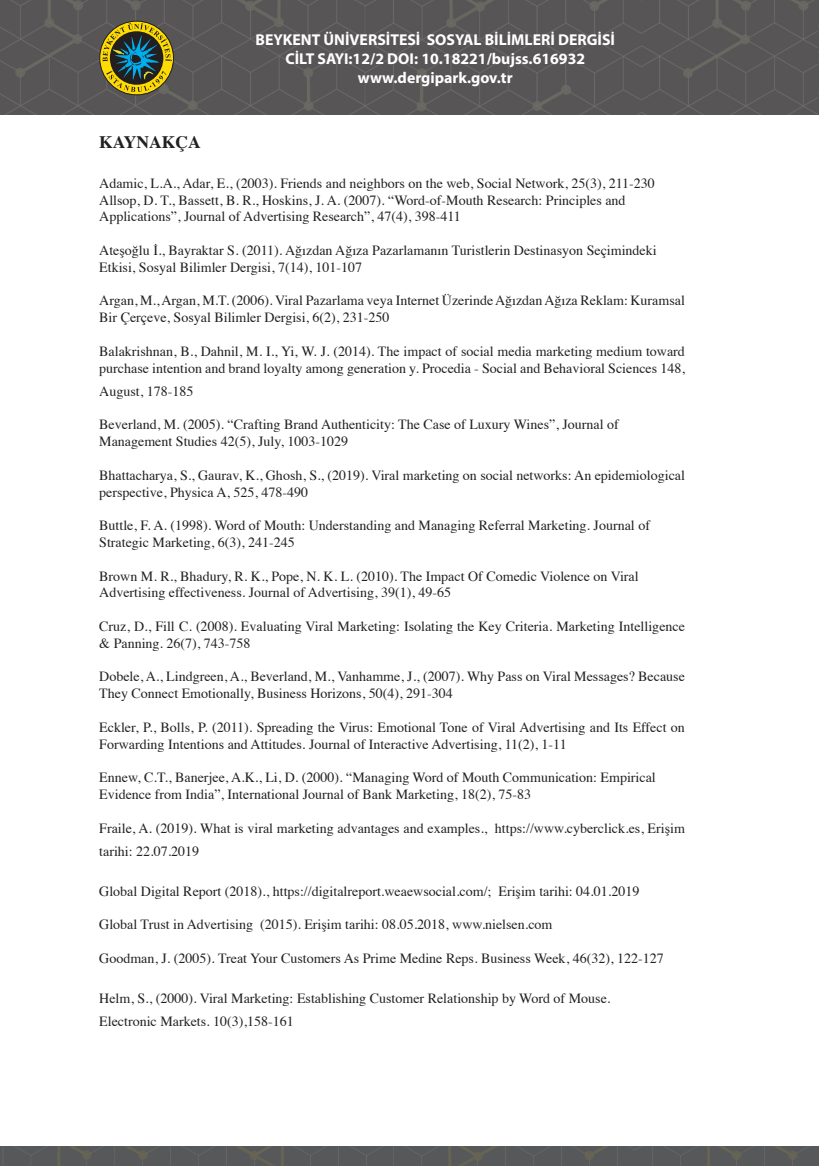
<style>
.page{position:relative;width:819px;height:1166px;background:#fff}
.page>*{position:absolute;margin:0;border:0;box-sizing:border-box;transform-origin:0 0}
.t1{font:700 17.5px "Times";color:#231f20}
.t2{font:700 15.75px/18.9px "Myriad Pro";color:#fff;text-align:center}
.t3{font:14px/16.8px "Times";color:#231f20}
</style>
<div class="page">
<img style="left:0;top:0;width:818px;height:114px">
<svg style="left:0;top:1146px;width:819px;height:20px;background:#585959"></svg>
<img style="left:818px;top:0;width:1px;height:114px">
<svg style="left:99px;top:21px;width:75px;height:74px;background:#6c7137"></svg>
<p class="t2" style="left:255px;top:30px;width:361px">BEYKENT ÜNİVERSİTESİ SOSYAL BİLİMLERİ DERGİSİ<br>CİLT SAYI:12/2 DOI: 10.18221/bujss.616932 www.dergipark.gov.tr</p>
<p class="t1" style="left:99px;top:135px;width:103px">KAYNAKÇA</p>
<p class="t3" style="left:99px;top:176px;width:557px">Adamic, L.A., Adar, E., (2003). Friends and neighbors on the web, Social Network, 25(3), 211-230<br>Allsop, D. T., Bassett, B. R., Hoskins, J. A. (2007). “Word-of-Mouth Research: Principles and<br>Applications”, Journal of Advertising Research”, 47(4), 398-411</p>
<p class="t3" style="left:99px;top:243px;width:559px">Ateşoğlu İ., Bayraktar S. (2011). Ağızdan Ağıza Pazarlamanın Turistlerin Destinasyon Seçimindeki<br>Etkisi, Sosyal Bilimler Dergisi, 7(14), 101-107</p>
<p class="t3" style="left:99px;top:294px;width:587px">Argan, M., Argan, M.T. (2006). Viral Pazarlama veya Internet Üzerinde Ağızdan Ağıza Reklam: Kuramsal<br>Bir Çerçeve, Sosyal Bilimler Dergisi, 6(2), 231-250</p>
<p class="t3" style="left:99px;top:344px;width:587px">Balakrishnan, B., Dahnil, M. I., Yi, W. J. (2014). The impact of social media marketing medium toward purchase intention and brand loyalty among generation y. Procedia - Social and Behavioral Sciences 148,</p>
<p class="t3" style="left:99px;top:384px;width:96px">August, 178-185</p>
<p class="t3" style="left:99px;top:417px;width:521px">Beverland, M. (2005). “Crafting Brand Authenticity: The Case of Luxury Wines”, Journal of<br>Management Studies 42(5), July, 1003-1029</p>
<p class="t3" style="left:99px;top:468px;width:587px">Bhattacharya, S., Gaurav, K., Ghosh, S., (2019). Viral marketing on social networks: An epidemiological perspective, Physica A, 525, 478-490</p>
<p class="t3" style="left:99px;top:518px;width:552px">Buttle, F. A. (1998). Word of Mouth: Understanding and Managing Referral Marketing. Journal of<br>Strategic Marketing, 6(3), 241-245</p>
<p class="t3" style="left:99px;top:569px;width:541px">Brown M. R., Bhadury, R. K., Pope, N. K. L. (2010). The Impact Of Comedic Violence on Viral<br>Advertising effectiveness. Journal of Advertising, 39(1), 49-65</p>
<p class="t3" style="left:99px;top:619px;width:587px">Cruz, D., Fill C. (2008). Evaluating Viral Marketing: Isolating the Key Criteria. Marketing Intelligence &amp; Panning. 26(7), 743-758</p>
<p class="t3" style="left:99px;top:669px;width:587px">Dobele, A., Lindgreen, A., Beverland, M., Vanhamme, J., (2007). Why Pass on Viral Messages? Because<br>They Connect Emotionally, Business Horizons, 50(4), 291-304</p>
<p class="t3" style="left:99px;top:720px;width:587px">Eckler, P., Bolls, P. (2011). Spreading the Virus: Emotional Tone of Viral Advertising and Its Effect on<br>Forwarding Intentions and Attitudes. Journal of Interactive Advertising, 11(2), 1-11</p>
<p class="t3" style="left:99px;top:770px;width:558px">Ennew, C.T., Banerjee, A.K., Li, D. (2000). “Managing Word of Mouth Communication: Empirical<br>Evidence from India”, International Journal of Bank Marketing, 18(2), 75-83</p>
<p class="t3" style="left:99px;top:817px;width:587px;line-height:23.1px">Fraile, A. (2019). What is viral marketing advantages and examples., https://www.cyberclick.es, Erişim tarihi: 22.07.2019</p>
<p class="t3" style="left:99px;top:884px;width:541px">Global Digital Report (2018)., https://digitalreport.weaewsocial.com/; Erişim tarihi: 04.01.2019</p>
<p class="t3" style="left:99px;top:917px;width:454px">Global Trust in Advertising (2015). Erişim tarihi: 08.05.2018, www.nielsen.com</p>
<p class="t3" style="left:99px;top:951px;width:566px">Goodman, J. (2005). Treat Your Customers As Prime Medine Reps. Business Week, 46(32), 122-127</p>
<p class="t3" style="left:99px;top:988px;width:512px;line-height:23.1px">Helm, S., (2000). Viral Marketing: Establishing Customer Relationship by Word of Mouse.<br>Electronic Markets. 10(3),158-161</p>
</div>
